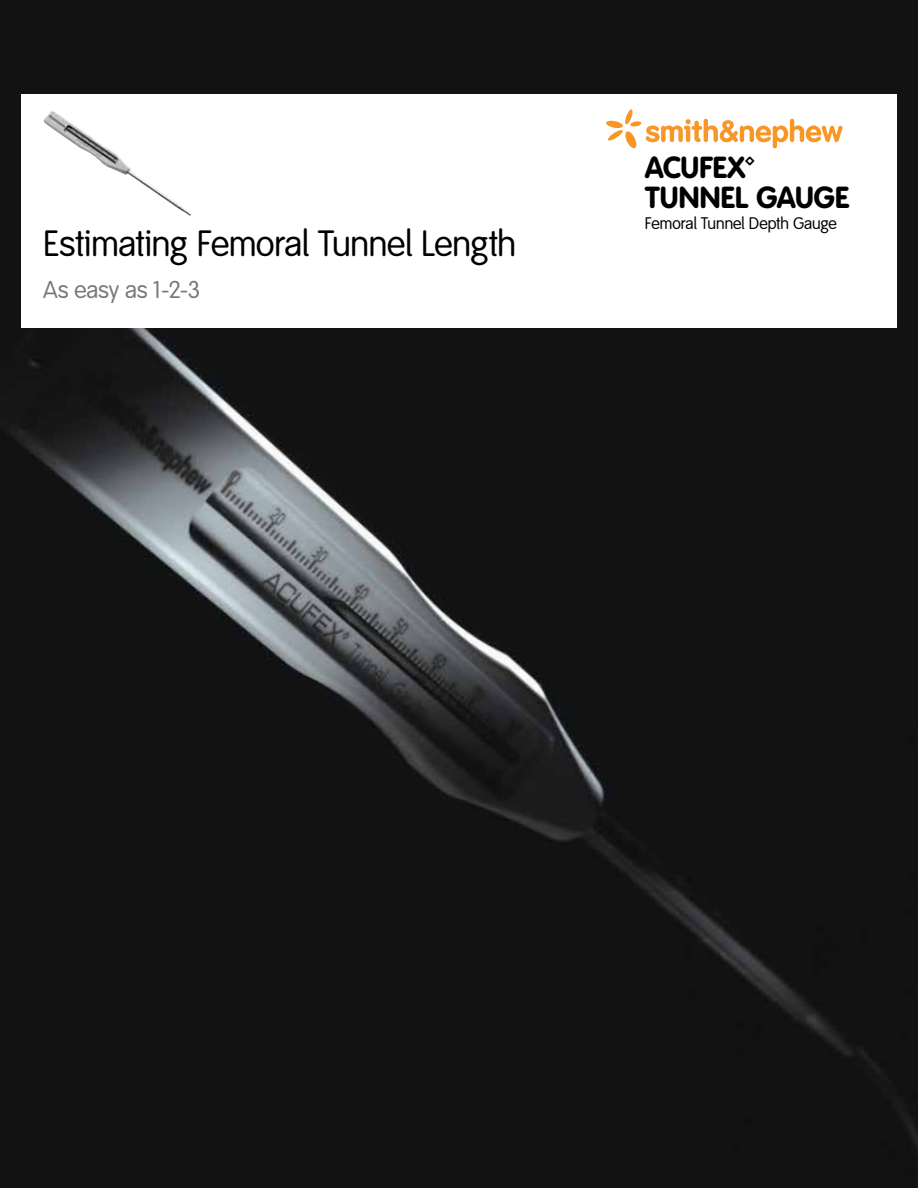
<style>
.page{position:relative;width:918px;height:1188px;background:#fff}
.page>*{position:absolute;margin:0;border:0;box-sizing:border-box;transform-origin:0 0}
.t1{font:36px "Smith&Nephew";letter-spacing:-.01em;color:#000}
.t2{font:30px/30px "Smith&Nephew Product";letter-spacing:-.005em;color:#000}
.t3{font:24px "Smith&Nephew";letter-spacing:-.01em;color:#77787b}
.t4{font:16.5px "Smith&Nephew";color:#000}
</style>
<div class="page">
<img style="left:0;top:0;width:918px;height:1188px">
<div style="left:22px;top:94px;width:875px;height:234px;background:#fff"></div>
<svg style="left:606px;top:109px;width:237px;height:39px"></svg>
<img style="left:43px;top:111px;width:149px;height:105px">
<p class="t1" style="left:43px;top:223px;width:474px">Estimating Femoral Tunnel Length</p>
<p class="t3" style="left:43px;top:276px;width:159px">As easy as 1-2-3</p>
<p class="t2" style="left:645px;top:154px;width:152px">ACUFEX™<br>TUNNEL GAUGE</p>
<p class="t4" style="left:645px;top:214px;width:194px">Femoral Tunnel Depth Gauge</p>
</div>
